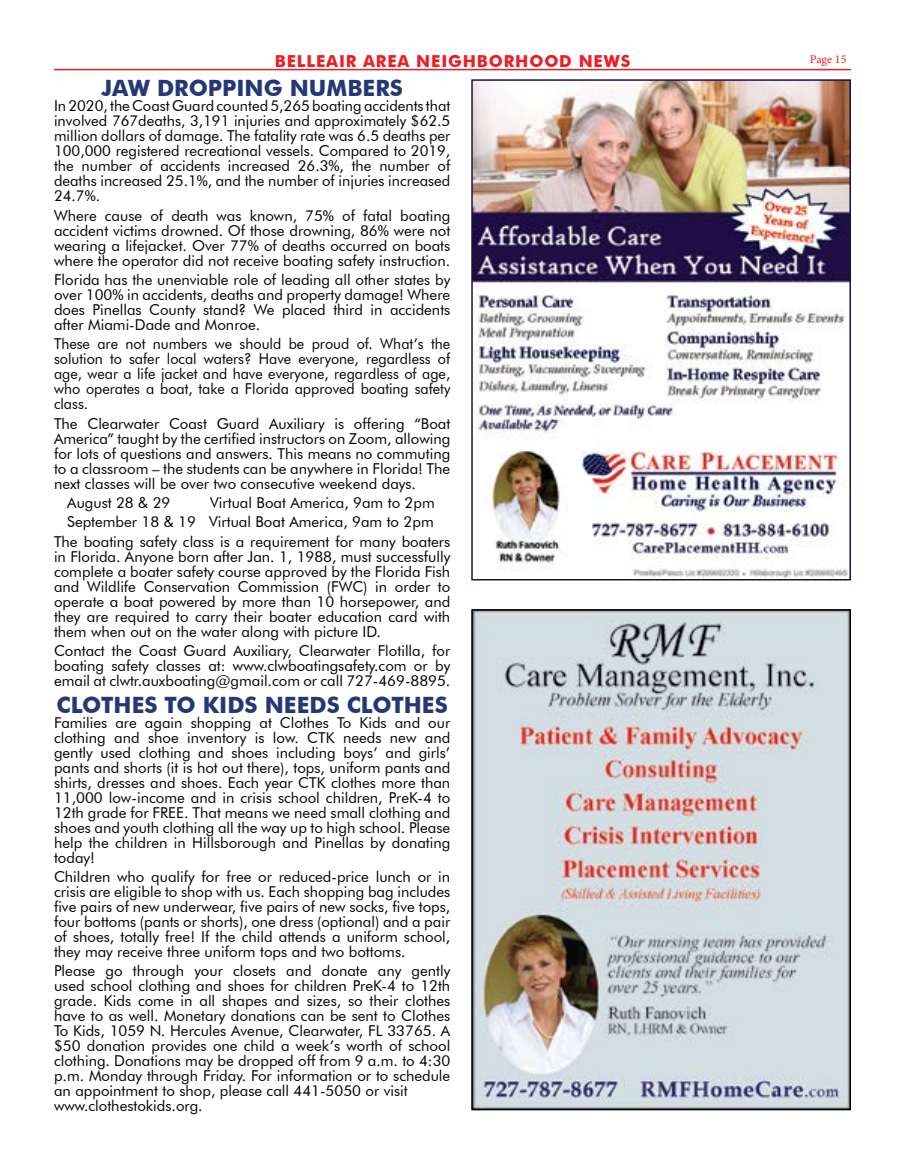
<style>
.page{position:relative;width:905px;height:1161px;background:#fff}
.page>*{position:absolute;margin:0;border:0;box-sizing:border-box;transform-origin:0 0}
.t1{font:700 22.5px "Futura BT";color:#253876}
.t2{font:700 16.5px "Futura BT";letter-spacing:.05em;color:#ed1d24}
.t3{font:15px/15px "Futura BT";color:#000;text-align:justify}
.t4{font:15px/15px "Futura BT";color:#000;text-align:justify;scale:.96 1}
.t5{font:12px "Minion Pro";letter-spacing:-.005em;color:#ed1d24}
</style>
<div class="page">
<hr style="left:54px;top:69px;width:796px;height:1px;background:#ed1d24">
<img style="left:474px;top:612px;width:373px;height:495px">
<div style="left:471px;top:609px;width:379px;height:501px;border:2px solid #000"></div>
<img style="left:474px;top:82px;width:373px;height:495px">
<div style="left:471px;top:79px;width:379px;height:501px;border:2px solid #1e0f44"></div>
<p class="t2" style="left:275px;top:51px;width:357px">BELLEAIR AREA NEIGHBORHOOD NEWS</p>
<p class="t5" style="left:809px;top:52px;width:38px">Page 15</p>
<h1 class="t1" style="left:101px;top:75px;width:303px">JAW DROPPING NUMBERS</h1>
<p class="t3" style="left:54px;top:98px;width:398px">In 2020, the Coast Guard counted 5,265 boating accidents that involved 767deaths, 3,191 injuries and approximately $62.5 million dollars of damage. The fatality rate was 6.5 deaths per 100,000 registered recreational vessels. Compared to 2019, the number of accidents increased 26.3%, the number of deaths increased 25.1%, and the number of injuries increased 24.7%.</p>
<p class="t3" style="left:54px;top:208px;width:398px">Where cause of death was known, 75% of fatal boating accident victims drowned. Of those drowning, 86% were not wearing a lifejacket. Over 77% of deaths occurred on boats where the operator did not receive boating safety instruction.</p>
<p class="t3" style="left:54px;top:272px;width:398px">Florida has the unenviable role of leading all other states by over 100% in accidents, deaths and property damage! Where does Pinellas County stand? We placed third in accidents after Miami-Dade and Monroe.</p>
<p class="t4" style="left:54px;top:336px;width:414px">These are not numbers we should be proud of. What’s the solution to safer local waters? Have everyone, regardless of age, wear a life jacket and have everyone, regardless of age, who operates a boat, take a Florida approved boating safety class.</p>
<p class="t3" style="left:54px;top:416px;width:398px">The Clearwater Coast Guard Auxiliary is offering “Boat America” taught by the certified instructors on Zoom, allowing for lots of questions and answers. This means no commuting to a classroom – the students can be anywhere in Florida! The next classes will be over two consecutive weekend days.</p>
<p class="t3" style="left:67px;top:495px;width:105px">August 28 &amp; 29</p>
<p class="t3" style="left:210px;top:495px;width:226px">Virtual Boat America, 9am to 2pm</p>
<p class="t3" style="left:67px;top:514px;width:368px">September 18 &amp; 19 Virtual Boat America, 9am to 2pm</p>
<p class="t3" style="left:54px;top:534px;width:398px">The boating safety class is a requirement for many boaters</p>
<p class="t3" style="left:54px;top:549px;width:398px">in Florida. Anyone born after Jan. 1, 1988, must successfully complete a boater safety course approved by the Florida Fish and Wildlife Conservation Commission (FWC) in order to operate a boat powered by more than 10 horsepower, and they are required to carry their boater education card with them when out on the water along with picture ID.</p>
<p class="t3" style="left:54px;top:643px;width:398px">Contact the Coast Guard Auxiliary, Clearwater Flotilla, for boating safety classes at: www.clwboatingsafety.com or by email at clwtr.auxboating@gmail.com or call 727-469-8895.</p>
<h1 class="t1" style="left:57px;top:691px;width:392px">CLOTHES TO KIDS NEEDS CLOTHES</h1>
<p class="t3" style="left:54px;top:715px;width:398px">Families are again shopping at Clothes To Kids and our clothing and shoe inventory is low. CTK needs new and gently used clothing and shoes including boys’ and girls’ pants and shorts (it is hot out there), tops, uniform pants and shirts, dresses and shoes. Each year CTK clothes more than 11,000 low-income and in crisis school children, PreK-4 to 12th grade for FREE. That means we need small clothing and shoes and youth clothing all the way up to high school. Please help the children in Hillsborough and Pinellas by donating today!</p>
<p class="t3" style="left:54px;top:869px;width:398px">Children who qualify for free or reduced-price lunch or in crisis are eligible to shop with us. Each shopping bag includes five pairs of new underwear, five pairs of new socks, five tops, four bottoms (pants or shorts), one dress (optional) and a pair of shoes, totally free! If the child attends a uniform school, they may receive three uniform tops and two bottoms.</p>
<p class="t3" style="left:54px;top:963px;width:398px;text-align:left">Please go through your closets and donate any gently used school clothing and shoes for children PreK-4 to 12th grade. Kids come in all shapes and sizes, so their clothes have to as well. Monetary donations can be sent to Clothes To Kids, 1059 N. Hercules Avenue, Clearwater, FL 33765. A $50 donation provides one child a week’s worth of school clothing. Donations may be dropped off from 9 a.m. to 4:30 p.m. Monday through Friday. For information or to schedule an appointment to shop, please call 441-5050 or visit www.clothestokids.org.</p>
</div>
